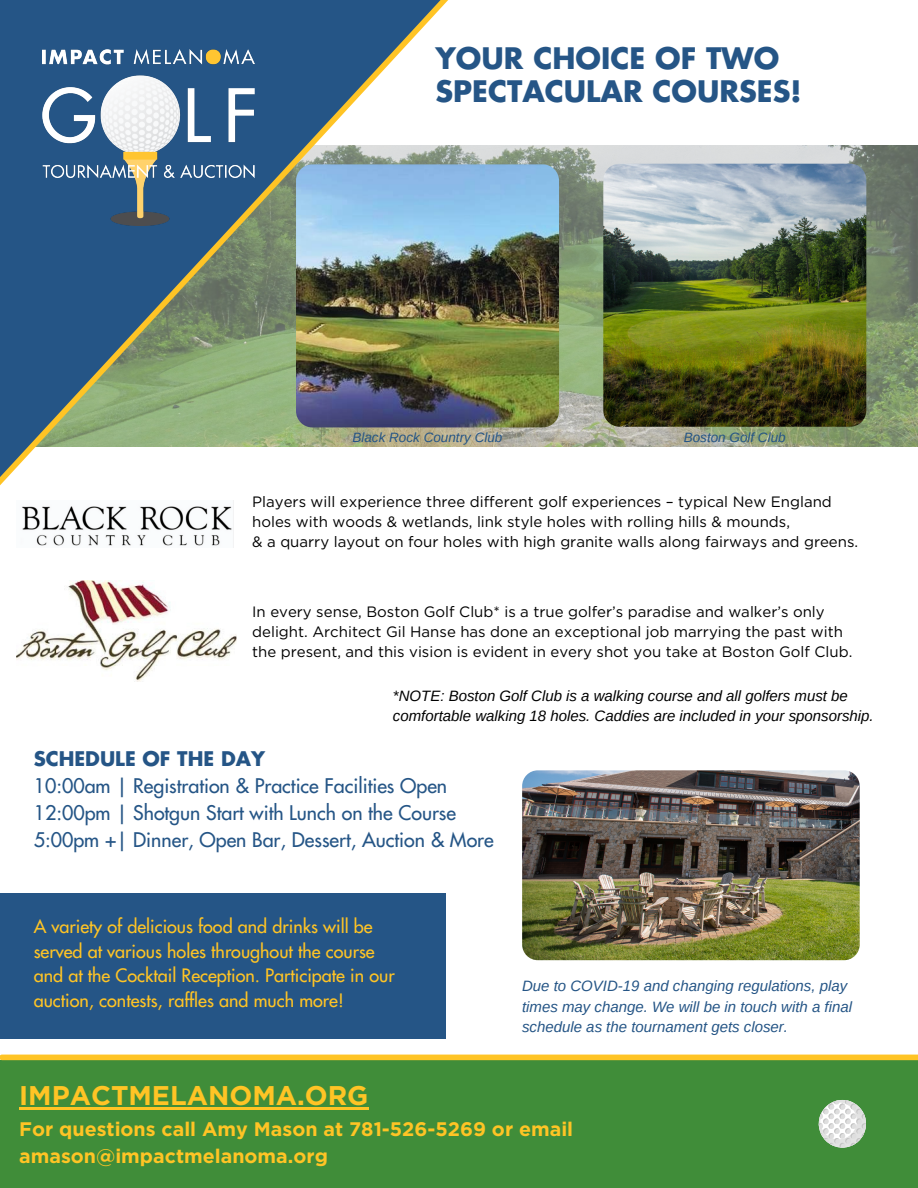
<style>
.page{position:relative;width:918px;height:1188px;background:#fff}
.page>*{position:absolute;margin:0;border:0;box-sizing:border-box;transform-origin:0 0}
.t1{font:700 28.8px/32.4px "Futura LT";color:#255586}
.t2{font:700 27px "Gotham";color:#ffc425}
.t3{font:19.65px "Futura";color:#255586}
.t4{font:700 19.65px/27px "Gotham";color:#ffc425}
.t5{font:700 19.65px "Futura LT";color:#255586}
.t6{font:18px/24.8px "Futura";color:#ffc425}
.t7{font:15px/20.2px "Gotham";color:#000}
.t8{font:italic 15px "Arimo";color:#000}
.t9{font:italic 15px/20.2px "Arimo";color:#255586}
.t10{font:italic 13.5px "Arimo";color:#255586}
</style>
<div class="page">
<div style="left:0;top:1060px;width:918px;height:128px;background:#408d39"></div>
<div style="left:2px;top:1055px;width:916px;height:5px;background:#ffc425"></div>
<img style="left:633px;top:145px;width:285px;height:302px">
<svg style="left:0;top:0;width:633px;height:782px"></svg>
<img style="left:16px;top:581px;width:221px;height:101px">
<svg style="left:819px;top:1100px;width:47px;height:48px"></svg>
<img style="left:43px;top:49px;width:211px;height:177px">
<img style="left:603px;top:164px;width:263px;height:263px;border-radius:16px">
<div style="left:0;top:894px;width:445px;height:145px;background:#255586"></div>
<img style="left:522px;top:770px;width:338px;height:190px;border-radius:16px">
<img style="left:16px;top:500px;width:221px;height:47px">
<hr style="left:19px;top:1108px;width:349px;height:2px;background:#ffc425">
<p class="t1" style="left:435px;top:42px;width:368px">YOUR CHOICE OF TWO<br>SPECTACULAR COURSES!</p>
<p class="t10" style="left:353px;top:430px;width:151px">Black Rock Country Club</p>
<p class="t10" style="left:684px;top:430px;width:103px">Boston Golf Club</p>
<p class="t7" style="left:252px;top:492px;width:581px">Players will experience three different golf experiences – typical New England</p>
<p class="t7" style="left:252px;top:512px;width:539px">holes with woods &amp; wetlands, link style holes with rolling hills &amp; mounds,</p>
<p class="t7" style="left:252px;top:533px;width:608px">&amp; a quarry layout on four holes with high granite walls along fairways and greens.</p>
<p class="t7" style="left:252px;top:602px;width:602px">In every sense, Boston Golf Club* is a true golfer’s paradise and walker’s only delight. Architect Gil Hanse has done an exceptional job marrying the past with the present, and this vision is evident in every shot you take at Boston Golf Club.</p>
<p class="t8" style="left:393px;top:688px;width:457px">*NOTE: Boston Golf Club is a walking course and all golfers must be</p>
<p class="t8" style="left:393px;top:708px;width:482px">comfortable walking 18 holes. Caddies are included in your sponsorship.</p>
<p class="t5" style="left:34px;top:746px;width:233px">SCHEDULE OF THE DAY</p>
<p class="t3" style="left:34px;top:773px;width:415px">10:00am | Registration &amp; Practice Facilities Open</p>
<p class="t3" style="left:34px;top:800px;width:424px">12:00pm | Shotgun Start with Lunch on the Course</p>
<p class="t3" style="left:34px;top:827px;width:462px">5:00pm +| Dinner, Open Bar, Dessert, Auction &amp; More</p>
<p class="t6" style="left:34px;top:914px;width:362px">A variety of delicious food and drinks will be served at various holes throughout the course and at the Cocktail Reception. Participate in our auction, contests, raffles and much more!</p>
<p class="t9" style="left:522px;top:976px;width:332px">Due to COVID-19 and changing regulations, play times may change. We will be in touch with a final schedule as the tournament gets closer.</p>
<p class="t2" style="left:19px;top:1084px;width:351px">IMPACTMELANOMA.ORG</p>
<p class="t4" style="left:19px;top:1116px;width:555px">For questions call Amy Mason at 781-526-5269 or email amason@impactmelanoma.org</p>
</div>
